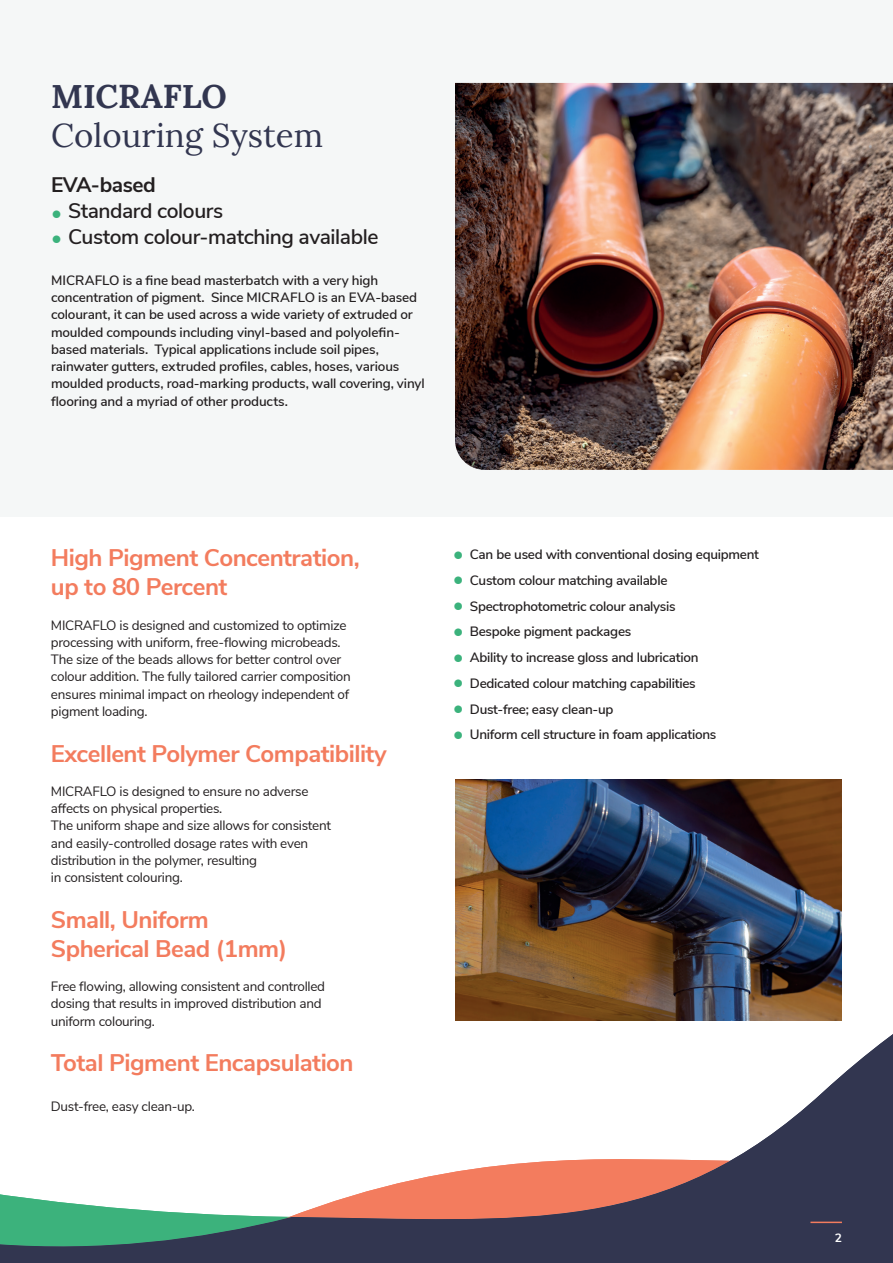
<style>
.page{position:relative;width:893px;height:1263px;background:#fff}
.page>*{position:absolute;margin:0;border:0;box-sizing:border-box;transform-origin:0 0}
.t1{font:33px/39.6px "Lora";color:#323650}
.t2{font:700 24px/28.8px "Nunito Sans";letter-spacing:-.02em;color:#f37c5e}
.BODY_9_11_5{font:600 21px "Nunito Sans";letter-spacing:-.02em;color:#231f20}
.BODY_9_11_5-2{font:700 21px "Nunito Sans";letter-spacing:-.02em;color:#231f20}
.BODY_9_11_5-3{font:600 13.5px/17.2px "Nunito Sans";letter-spacing:-.015em;color:#231f20}
.t3{font:13.5px/17.2px "Nunito Sans";letter-spacing:-.02em;color:#231f20}
.t4{font:700 12px "Nunito Sans";color:#fff}
.s1{font-weight:700}
.s2{font-weight:900;color:#3bb27c}
.s3{font-weight:400;font-size:21px;color:#3bb27c}
</style>
<div class="page">
<div style="left:0;top:0;width:893px;height:517px;background:#f5f7f7"></div>
<svg style="left:0;top:1020px;width:893px;height:243px"></svg>
<img style="left:455px;top:83px;width:438px;height:387px">
<hr style="left:810px;top:1221px;width:32px;height:2px;background:#f37c5e">
<img style="left:455px;top:780px;width:387px;height:240px">
<p class="t1" style="left:51px;top:74px;width:274px"><span class="s1">MICRAFLO<br></span>Colouring System</p>
<p class="BODY_9_11_5-2" style="left:51px;top:170px;width:106px">EVA-based</p>
<p class="BODY_9_11_5" style="left:51px;top:195px;width:174px"><span class="s2">•</span> Standard colours</p>
<p class="BODY_9_11_5" style="left:51px;top:221px;width:329px"><span class="s2">•</span> Custom colour-matching available</p>
<p class="BODY_9_11_5-3" style="left:51px;top:271px;width:375px">MICRAFLO is a fine bead masterbatch with a very high concentration of pigment. Since MICRAFLO is an EVA-based colourant, it can be used across a wide variety of extruded or moulded compounds including vinyl-based and polyolefin&shy;based materials. Typical applications include soil pipes, rainwater gutters, extruded profiles, cables, hoses, various moulded products, road-marking products, wall covering, vinyl flooring and a myriad of other products.</p>
<p class="t2" style="left:51px;top:542px;width:310px">High Pigment Concentration, up to 80 Percent</p>
<p class="t3" style="left:51px;top:615px;width:301px">MICRAFLO is designed and customized to optimize processing with uniform, free-flowing microbeads.<br>The size of the beads allows for better control over colour addition. The fully tailored carrier composition ensures minimal impact on rheology independent of pigment loading.</p>
<p class="t2" style="left:51px;top:737px;width:337px">Excellent Polymer Compatibility</p>
<p class="t3" style="left:51px;top:782px;width:282px">MICRAFLO is designed to ensure no adverse affects on physical properties.<br>The uniform shape and size allows for consistent and easily-controlled dosage rates with even distribution in the polymer, resulting<br>in consistent colouring.</p>
<p class="t2" style="left:51px;top:904px;width:238px">Small, Uniform<br>Spherical Bead (1mm)</p>
<p class="t3" style="left:51px;top:977px;width:276px">Free flowing, allowing consistent and controlled dosing that results in improved distribution and uniform colouring.</p>
<p class="t2" style="left:51px;top:1047px;width:304px">Total Pigment Encapsulation</p>
<p class="t3" style="left:51px;top:1097px;width:146px">Dust-free, easy clean-up.</p>
<p class="BODY_9_11_5-3" style="left:453px;top:545px;width:308px"><span class="s3">•</span> Can be used with conventional dosing equipment</p>
<p class="BODY_9_11_5-3" style="left:453px;top:571px;width:216px"><span class="s3">•</span> Custom colour matching available</p>
<p class="BODY_9_11_5-3" style="left:453px;top:596px;width:224px"><span class="s3">•</span> Spectrophotometric colour analysis</p>
<p class="BODY_9_11_5-3" style="left:453px;top:622px;width:180px"><span class="s3">•</span> Bespoke pigment packages</p>
<p class="BODY_9_11_5-3" style="left:453px;top:648px;width:247px"><span class="s3">•</span> Ability to increase gloss and lubrication</p>
<p class="BODY_9_11_5-3" style="left:453px;top:674px;width:244px"><span class="s3">•</span> Dedicated colour matching capabilities</p>
<p class="BODY_9_11_5-3" style="left:453px;top:700px;width:162px"><span class="s3">•</span> Dust-free; easy clean-up</p>
<p class="BODY_9_11_5-3" style="left:453px;top:725px;width:265px"><span class="s3">•</span> Uniform cell structure in foam applications</p>
<p class="t4" style="left:835px;top:1229px;width:9px">2</p>
</div>
